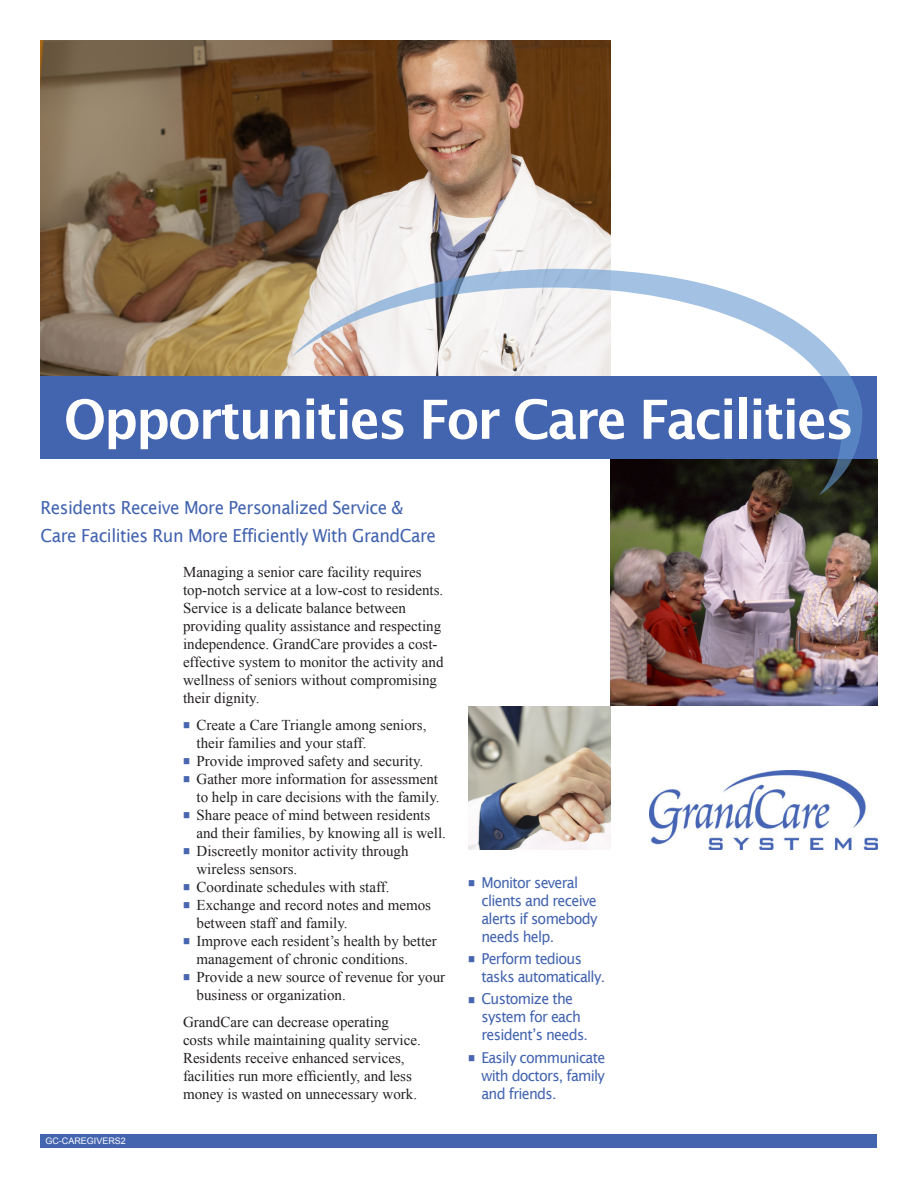
<style>
.page{position:relative;width:918px;height:1188px;background:#fff}
.page>*{position:absolute;margin:0;border:0;box-sizing:border-box;transform-origin:0 0}
.t1{font:600 54px "Lucida Sans";letter-spacing:-.04em;color:#fff;scale:.95 1}
.t2{font:18px "Lucida Sans";letter-spacing:-.03em;color:#4364af;scale:.95 1}
.t3{font:15px/18px "Times New Roman";color:#231f20}
.t4{font:15px/18px "Lucida Sans";letter-spacing:-.05em;color:#4364af;scale:.95 1}
.t5{font:9px "Arial";color:#fff}
.s1{color:#4866b0}
</style>
<div class="page">
<img style="left:40px;top:40px;width:570px;height:337px">
<img style="left:610px;top:459px;width:268px;height:247px">
<img style="left:468px;top:706px;width:142px;height:144px">
<div style="left:40px;top:377px;width:838px;height:82px;background:#4364af"></div>
<div style="left:40px;top:1134px;width:838px;height:14px;background:#4364af"></div>
<svg style="left:292px;top:269px;width:570px;height:227px"></svg>
<img style="left:650px;top:771px;width:228px;height:78px">
<p class="t1" style="left:64px;top:389px;width:833px">Opportunities For Care Facilities</p>
<p class="t2" style="left:40px;top:497px;width:384px">Residents Receive More Personalized Service &amp;</p>
<p class="t2" style="left:40px;top:526px;width:418px">Care Facilities Run More Efficiently With GrandCare</p>
<p class="t5" style="left:45px;top:1135px;width:82px">GC-CAREGIVERS2</p>
<p class="t3" style="left:183px;top:562px;width:262px">Managing a senior care facility requires top-notch service at a low-cost to residents.<br>Service is a delicate balance between providing quality assistance and respecting independence. GrandCare provides a cost&shy;effective system to monitor the activity and wellness of seniors without compromising their dignity.</p>
<p class="t3" style="left:196px;top:715px;width:231px;text-indent:-14px"><span class="s1">■</span> Create a Care Triangle among seniors, their families and your staff.</p>
<p class="t3" style="left:183px;top:751px;width:242px"><span class="s1">■</span> Provide improved safety and security.</p>
<p class="t3" style="left:183px;top:769px;width:258px;text-align:right"><span class="s1">■</span> Gather more information for assessment to help in care decisions with the family.</p>
<p class="t3" style="left:196px;top:805px;width:251px;text-indent:-14px"><span class="s1">■</span> Share peace of mind between residents and their families, by knowing all is well.</p>
<p class="t3" style="left:196px;top:841px;width:214px;text-indent:-14px"><span class="s1">■</span> Discreetly monitor activity through wireless sensors.</p>
<p class="t3" style="left:183px;top:877px;width:208px"><span class="s1">■</span> Coordinate schedules with staff.</p>
<p class="t3" style="left:196px;top:895px;width:236px;text-indent:-14px"><span class="s1">■</span> Exchange and record notes and memos between staff and family.</p>
<p class="t3" style="left:196px;top:931px;width:242px;text-indent:-14px"><span class="s1">■</span> Improve each resident’s health by better management of chronic conditions.</p>
<p class="t3" style="left:196px;top:967px;width:250px;text-indent:-14px"><span class="s1">■</span> Provide a new source of revenue for your business or organization.</p>
<p class="t3" style="left:183px;top:1012px;width:239px">GrandCare can decrease operating costs while maintaining quality service.<br>Residents receive enhanced services, facilities run more efficiently, and less money is wasted on unnecessary work.</p>
<p class="t4" style="left:482px;top:873px;width:124px;text-indent:-14px"><span class="s1">■</span> Monitor several clients and receive alerts if somebody needs help.</p>
<p class="t4" style="left:482px;top:950px;width:132px;text-indent:-14px"><span class="s1">■</span> Perform tedious tasks automatically.</p>
<p class="t4" style="left:482px;top:990px;width:114px;text-indent:-14px"><span class="s1">■</span> Customize the system for each resident’s needs.</p>
<p class="t4" style="left:482px;top:1048px;width:132px;text-align:justify;text-indent:-14px"><span class="s1">■</span> Easily communicate with doctors, family and friends.</p>
</div>
